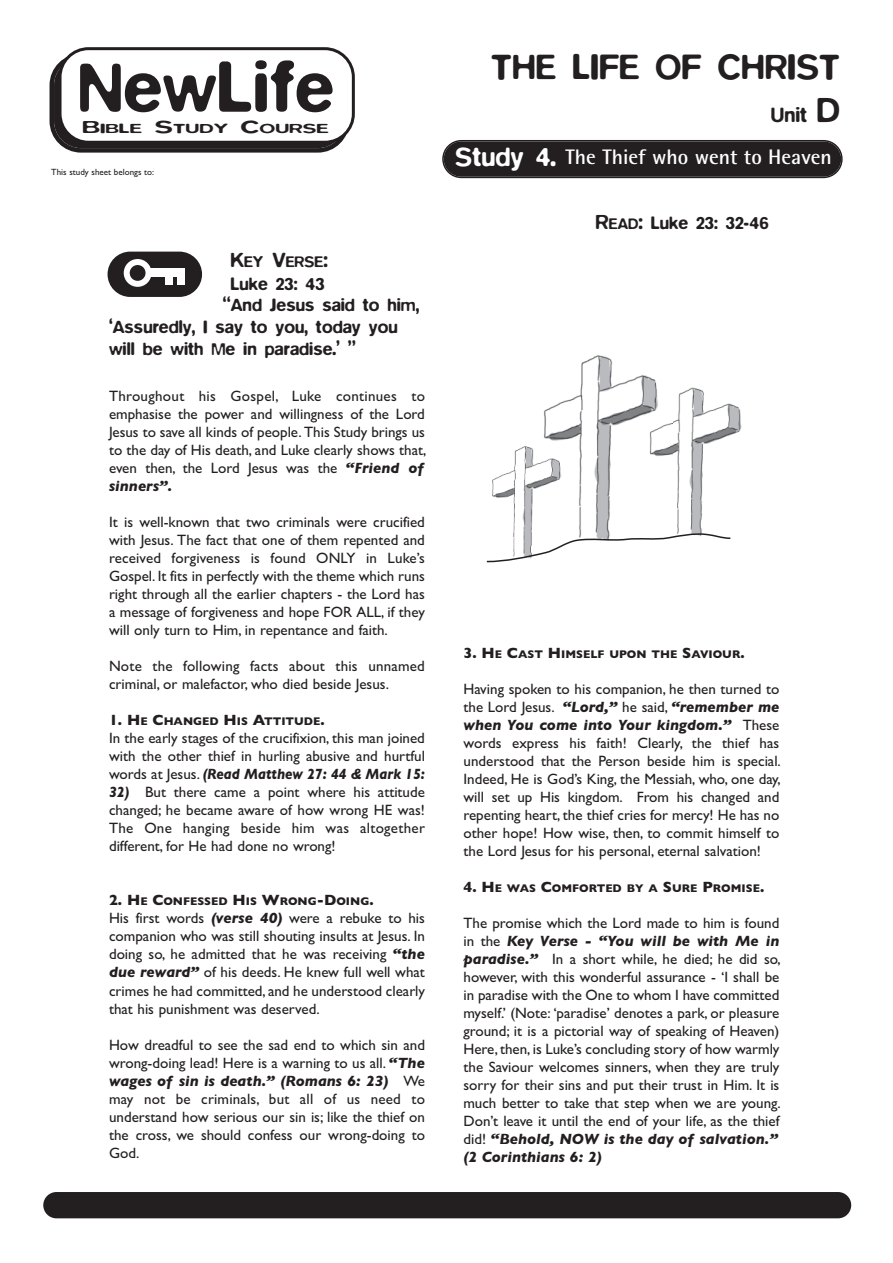
<style>
.page{position:relative;width:893px;height:1263px;background:#fff}
.page>*{position:absolute;margin:0;border:0;box-sizing:border-box;transform-origin:0 0}
.t1{font:500 72px "Blur";color:#231f20}
.t2{font:500 36px "Blur";color:#231f20}
.t3{font:700 21px "Rotis Semi Sans";color:#fff}
.t4{font:500 21px "Blur";color:#231f20}
.t5{font:500 18px "Blur";color:#231f20}
.t6{font:500 15.75px "Blur";color:#231f20}
.t7{font:15px/18px "Gill Sans";color:#231f20;text-align:justify}
.t8{font:500 13.5px "Blur";color:#231f20;scale:1.6 1}
.t9{font:700 11.25px "Gill Sans";color:#231f20}
.t10{font:9px "Gill Sans";color:#231f20}
.s1{font-size:18px}
.s2{font-size:21px}
.s3{font-weight:700;font-style:italic}
.s4{font-size:15px}
.s5{font-size:36px}
.s6{font-family:"Blur";font-weight:500;font-size:27px}
.s7{font-size:15.75px}
</style>
<div class="page">
<svg style="left:50px;top:47px;width:305px;height:106px"></svg>
<div style="left:108px;top:252px;width:94px;height:45px;background:#231f20;border-radius:23px"></div>
<svg style="left:124px;top:259px;width:28px;height:28px"></svg>
<div style="left:151px;top:269px;width:34px;height:8px;background:#fff"></div>
<div style="left:177px;top:277px;width:8px;height:7px;background:#fff"></div>
<div style="left:166px;top:277px;width:7px;height:8px;background:#fff"></div>
<div style="left:43px;top:1192px;width:808px;height:26px;background:#231f20;border-radius:13px"></div>
<img style="left:544px;top:355px;width:112px;height:178px">
<img style="left:645px;top:382px;width:97px;height:151px">
<img style="left:492px;top:443px;width:76px;height:90px">
<svg style="left:442px;top:140px;width:401px;height:38px;background:#2a2627"></svg>
<svg style="left:486px;top:533px;width:245px;height:30px"></svg>
<h1 class="t1" style="left:78px;top:45px;width:258px">NewLife</h1>
<p class="t8" style="left:82px;top:121px;width:156px"><span class="s1">B</span>IBLE <span class="s1">S</span>TUDY <span class="s1">C</span>OURSE</p>
<p class="t10" style="left:51px;top:166px;width:104px">This study sheet belongs to:</p>
<p class="t6" style="left:231px;top:252px;width:99px"><span class="s2">K</span>EY <span class="s2">V</span>ERSE<span class="s2">:</span></p>
<p class="t5" style="left:231px;top:273px;width:95px">Luke 23: 43</p>
<p class="t5" style="left:223px;top:295px;width:198px">“And Jesus said to him,</p>
<p class="t5" style="left:109px;top:316px;width:290px">‘Assuredly, I say to you, today you</p>
<p class="t5" style="left:109px;top:338px;width:248px">will be with Me in paradise.’ ”</p>
<p class="t7" style="left:109px;top:387px;width:319px;text-align:left">Throughout his Gospel, Luke continues to emphasise the power and willingness of the Lord Jesus to save all kinds of people. This Study brings us to the day of His death, and Luke clearly shows that, even then, the Lord Jesus was the <span class="s3">“Friend of sinners”.</span></p>
<p class="t7" style="left:109px;top:513px;width:317px">It is well-known that two criminals were crucified with Jesus. The fact that one of them repented and received forgiveness is found ONLY in Luke’s Gospel. It fits in perfectly with the theme which runs right through all the earlier chapters - the Lord has a message of forgiveness and hope FOR ALL, if they will only turn to Him, in repentance and faith.</p>
<p class="t7" style="left:109px;top:657px;width:317px">Note the following facts about this unnamed criminal, or malefactor, who died beside Jesus.</p>
<p class="t9" style="left:109px;top:715px;width:217px"><span class="s4">1. H</span>E <span class="s4">C</span>HANGED <span class="s4">H</span>IS <span class="s4">A</span>TTITUDE<span class="s4">.</span></p>
<p class="t7" style="left:109px;top:729px;width:317px">In the early stages of the crucifixion, this man joined with the other thief in hurling abusive and hurtful words at Jesus. <span class="s3">(Read Matthew 27: 44 &amp; Mark 15:</span></p>
<p class="t7" style="left:109px;top:783px;width:317px"><span class="s3">32)</span> But there came a point where his attitude changed; he became aware of how wrong HE was!<br>The One hanging beside him was altogether different, for He had done no wrong!</p>
<p class="t9" style="left:109px;top:895px;width:266px"><span class="s4">2. H</span>E <span class="s4">C</span>ONFESSED <span class="s4">H</span>IS <span class="s4">W</span>RONG<span class="s4">-D</span>OING<span class="s4">.</span></p>
<p class="t7" style="left:109px;top:909px;width:317px">His first words <span class="s3">(verse 40)</span> were a rebuke to his companion who was still shouting insults at Jesus. In doing so, he admitted that he was receiving <span class="s3">“the due reward”</span> of his deeds. He knew full well what crimes he had committed, and he understood clearly that his punishment was deserved.</p>
<p class="t7" style="left:109px;top:1035px;width:317px">How dreadful to see the sad end to which sin and wrong-doing lead! Here is a warning to us all. <span class="s3">“The wages of sin is death.” (Romans 6: 23)</span> We may not be criminals, but all of us need to understand how serious our sin is; like the thief on the cross, we should confess our wrong-doing to God.</p>
<h2 class="t2" style="left:491px;top:45px;width:350px">THE LIFE OF CHRIST</h2>
<h3 class="t4" style="left:771px;top:103px;width:71px">Unit <span class="s5">D</span></h3>
<h3 class="t3" style="left:455px;top:149px;width:378px"><span class="s6">Study 4.</span> The Thief who went to Heaven</h3>
<p class="t5" style="left:596px;top:212px;width:174px"><span class="s2">R</span><span class="s7">EAD</span><span class="s2">:</span> Luke 23: 32-46</p>
<p class="t9" style="left:463px;top:647px;width:283px"><span class="s4">3. H</span>E <span class="s4">C</span>AST <span class="s4">H</span>IMSELF UPON THE <span class="s4">S</span>AVIOUR<span class="s4">.</span></p>
<p class="t7" style="left:463px;top:679px;width:319px">Having spoken to his companion, he then turned to the Lord Jesus. <span class="s3">“Lord,”</span> he said, <span class="s3">“remember me when You come into Your kingdom.”</span> These words express his faith! Clearly, the thief has understood that the Person beside him is special.<br>Indeed, He is God’s King, the Messiah, who, one day, will set up His kingdom. From his changed and repenting heart, the thief cries for mercy! He has no other hope! How wise, then, to commit himself to the Lord Jesus for his personal, eternal salvation!</p>
<p class="t9" style="left:463px;top:881px;width:302px"><span class="s4">4. H</span>E WAS <span class="s4">C</span>OMFORTED BY A <span class="s4">S</span>URE <span class="s4">P</span>ROMISE<span class="s4">.</span></p>
<p class="t7" style="left:463px;top:914px;width:319px;text-align:left">The promise which the Lord made to him is found in the <span class="s3">Key Verse - “You will be with Me in paradise.”</span> In a short while, he died; he did so, however, with this wonderful assurance - ‘I shall be in paradise with the One to whom I have committed myself.’ (Note: ‘paradise’ denotes a park, or pleasure ground; it is a pictorial way of speaking of Heaven)<br>Here,then, is Luke’s concluding story of how warmly the Saviour welcomes sinners, when they are truly sorry for their sins and put their trust in Him. It is much better to take that step when we are young.<br>Don’t leave it until the end of your life, as the thief did! <span class="s3">“Behold, NOW is the day of salvation.” (2 Corinthians 6: 2)</span></p>
</div>
